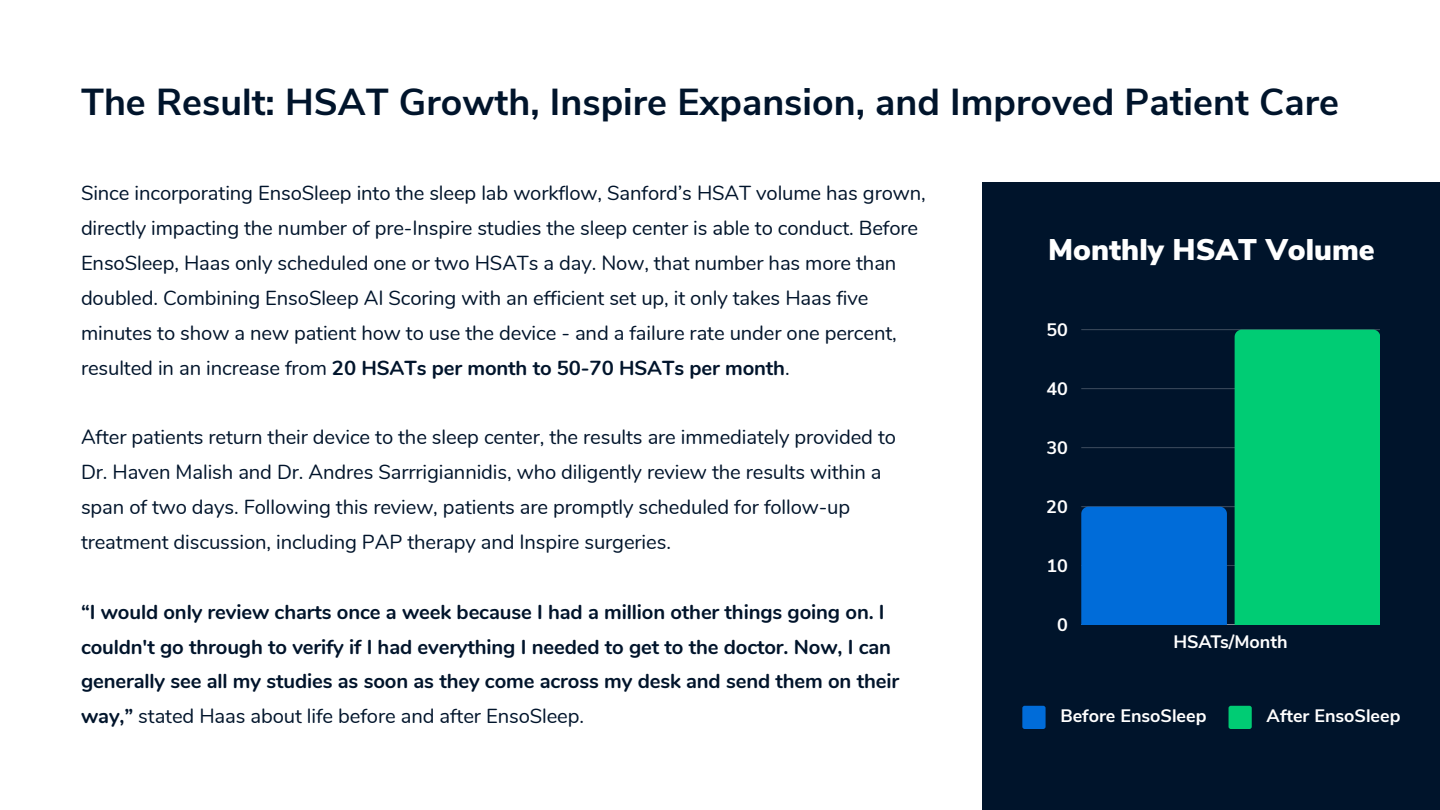
<style>
.page{position:relative;width:1440px;height:810px;background:#fff}
.page>*{position:absolute;margin:0;border:0;box-sizing:border-box;transform-origin:0 0}
.t1{font:700 37.5px "Nunito Sans";color:#00142b}
.t2{font:900 29.85px "Nunito Sans";color:#fff}
.t3{font:20.25px/34.9px "Nunito";letter-spacing:-.005em;color:#00142b}
.t4{font:700 20.25px/34.9px "Nunito";letter-spacing:-.005em;color:#00142b}
.t5{font:700 18px "Nunito Sans";color:#fff}
.s1{font-weight:700}
.s2{font-weight:400}
</style>
<div class="page">
<div style="left:983px;top:182px;width:457px;height:628px;background:#00142b"></div>
<hr style="left:1081px;top:566px;width:299px;height:1px;background:#fff">
<hr style="left:1081px;top:507px;width:299px;height:1px;background:#fff">
<hr style="left:1081px;top:448px;width:299px;height:1px;background:#fff">
<hr style="left:1081px;top:389px;width:299px;height:1px;background:#fff">
<hr style="left:1081px;top:330px;width:299px;height:1px;background:#fff">
<hr style="left:1081px;top:625px;width:299px;height:1px;background:#fff">
<div style="left:1081px;top:507px;width:146px;height:118px;background:#006cd9"></div>
<div style="left:1235px;top:330px;width:145px;height:295px;background:#00cc74"></div>
<div style="left:1022px;top:706px;width:23px;height:23px;background:#006cd9;border-radius:2px"></div>
<div style="left:1229px;top:706px;width:23px;height:23px;background:#00cc74;border-radius:2px"></div>
<p class="t1" style="left:81px;top:77px;width:1260px">The Result: HSAT Growth, Inspire Expansion, and Improved Patient Care</p>
<p class="t3" style="left:81px;top:176px;width:846px">Since incorporating EnsoSleep into the sleep lab workflow, Sanford’s HSAT volume has grown, directly impacting the number of pre-Inspire studies the sleep center is able to conduct. Before EnsoSleep, Haas only scheduled one or two HSATs a day. Now, that number has more than doubled. Combining EnsoSleep AI Scoring with an efficient set up, it only takes Haas five minutes to show a new patient how to use the device - and a failure rate under one percent, resulted in an increase from <span class="s1">20 HSATs per month to 50-70 HSATs per month</span>.</p>
<p class="t3" style="left:81px;top:420px;width:817px">After patients return their device to the sleep center, the results are immediately provided to Dr. Haven Malish and Dr. Andres Sarrrigiannidis, who diligently review the results within a span of two days. Following this review, patients are promptly scheduled for follow-up treatment discussion, including PAP therapy and Inspire surgeries.</p>
<p class="t4" style="left:81px;top:595px;width:820px">“I would only review charts once a week because I had a million other things going on. I couldn't go through to verify if I had everything I needed to get to the doctor. Now, I can generally see all my studies as soon as they come across my desk and send them on their way,” <span class="s2">stated Haas about life before and after EnsoSleep.</span></p>
<p class="t2" style="left:1048px;top:230px;width:328px">Monthly HSAT Volume</p>
<p class="t5" style="left:1046px;top:318px;width:23px">50</p>
<p class="t5" style="left:1046px;top:377px;width:23px">40</p>
<p class="t5" style="left:1046px;top:436px;width:23px">30</p>
<p class="t5" style="left:1046px;top:495px;width:23px">20</p>
<p class="t5" style="left:1046px;top:554px;width:23px">10</p>
<p class="t5" style="left:1057px;top:613px;width:12px">0</p>
<p class="t5" style="left:1173px;top:630px;width:116px">HSATs/Month</p>
<p class="t5" style="left:1060px;top:704px;width:148px">Before EnsoSleep</p>
<p class="t5" style="left:1267px;top:704px;width:135px">After EnsoSleep</p>
</div>
